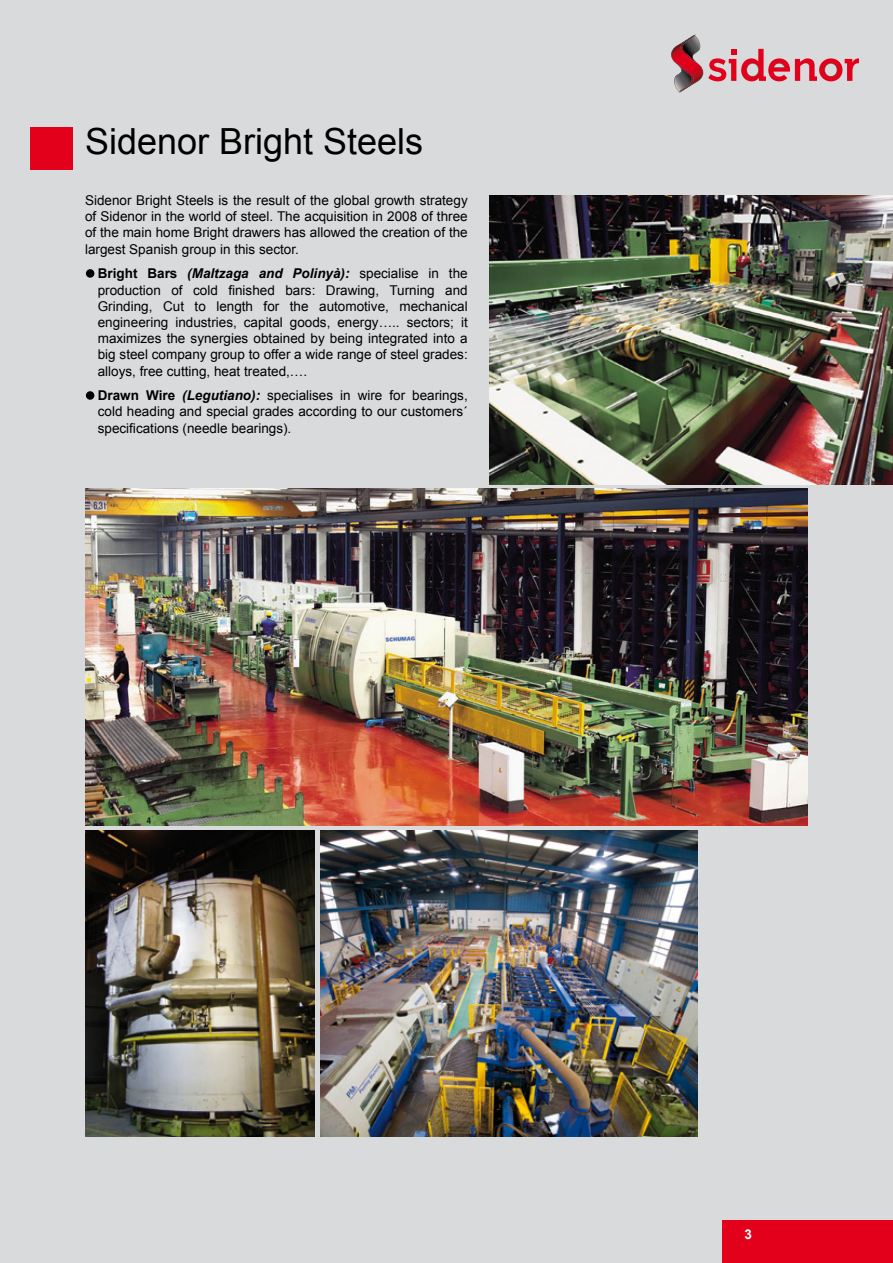
<style>
.page{position:relative;width:893px;height:1263px;background:#d9dadb}
.page>*{position:absolute;margin:0;border:0;box-sizing:border-box;transform-origin:0 0}
.t1{font:36px "Arial";color:#000}
.t2{font:13.5px/16.2px "Arial";color:#000;text-align:justify}
.t3{font:700 13.5px "Arial";color:#fff}
.s1{font-weight:700}
.s2{font-weight:700;font-style:italic}
</style>
<div class="page">
<svg style="left:671px;top:35px;width:188px;height:57px"></svg>
<div style="left:30px;top:128px;width:42px;height:42px;background:#e2001a"></div>
<div style="left:86px;top:269px;width:8px;height:9px;background:#000;border-radius:50%"></div>
<div style="left:86px;top:391px;width:8px;height:9px;background:#000;border-radius:50%"></div>
<img style="left:489px;top:196px;width:404px;height:288px">
<img style="left:85px;top:831px;width:230px;height:306px">
<img style="left:320px;top:831px;width:378px;height:306px">
<img style="left:85px;top:489px;width:723px;height:337px">
<div style="left:723px;top:1220px;width:170px;height:43px;background:#e2001a"></div>
<h1 class="t1" style="left:85px;top:118px;width:340px">Sidenor Bright Steels</h1>
<p class="t2" style="left:85px;top:192px;width:384px">Sidenor Bright Steels is the result of the global growth strategy of Sidenor in the world of steel. The acquisition in 2008 of three of the main home Bright drawers has allowed the creation of the largest Spanish group in this sector.</p>
<p class="t2" style="left:98px;top:266px;width:371px"><span class="s1">Bright Bars</span> <span class="s2">(Maltzaga and Polinyà):</span> specialise in the production of cold finished bars: Drawing, Turning and Grinding, Cut to length for the automotive, mechanical engineering industries, capital goods, energy….. sectors; it maximizes the synergies obtained by being integrated into a big steel company group to offer a wide range of steel grades: alloys, free cutting, heat treated,….</p>
<p class="t2" style="left:98px;top:387px;width:371px"><span class="s1">Drawn Wire</span> <span class="s2">(Legutiano):</span> specialises in wire for bearings, cold heading and special grades according to our customers´ specifications (needle bearings).</p>
<p class="t3" style="left:745px;top:1225px;width:9px">3</p>
</div>
